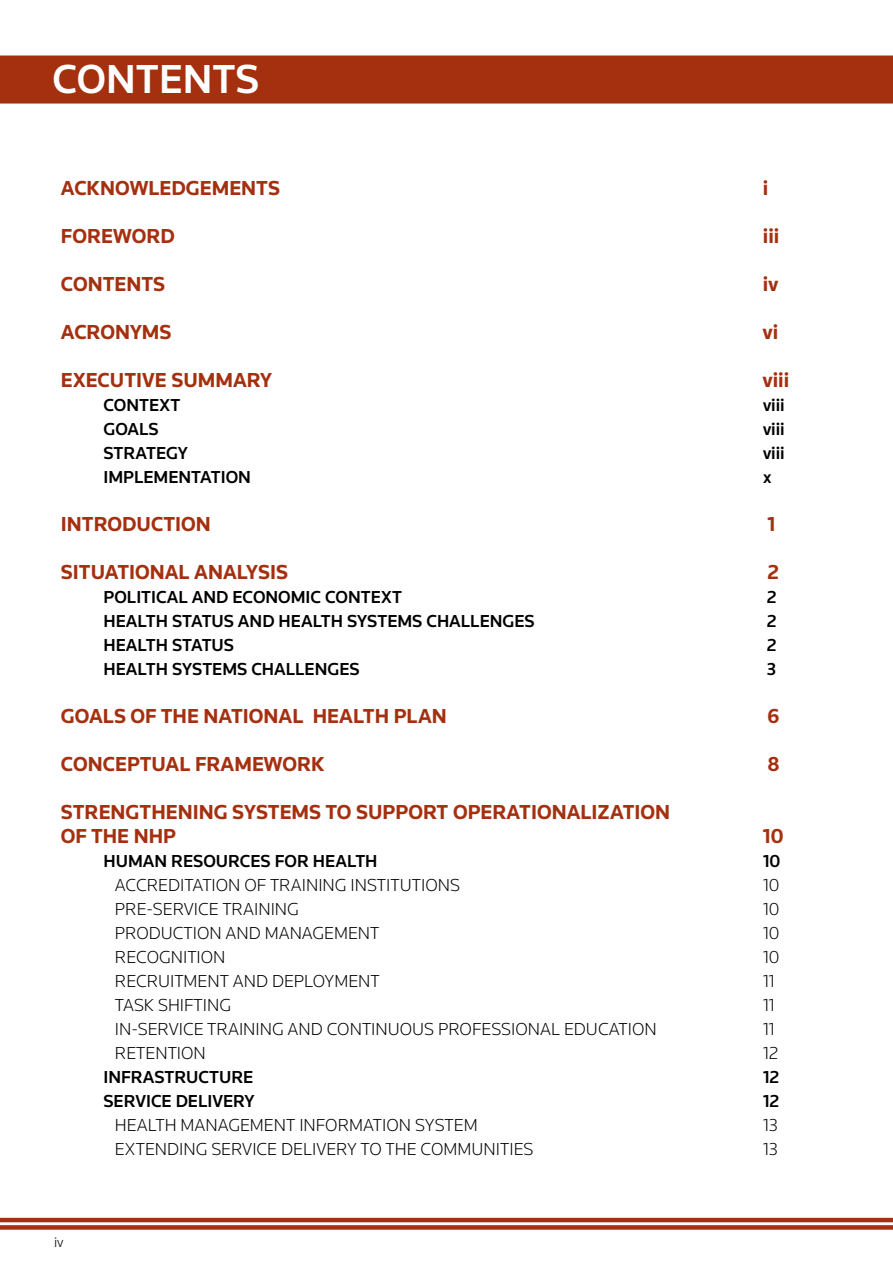
<style>
.page{position:relative;width:893px;height:1263px;background:#fff}
.page>*{position:absolute;margin:0;border:0;box-sizing:border-box;transform-origin:0 0}
.t1{font:500 42px "Knowledge";color:#fff}
.t2{font:700 21px/24px "Knowledge";color:#a53010}
.t3{font:300 18px "Knowledge";color:#000}
.t4{font:500 18px "Knowledge";color:#000}
.t5{font:300 15px "Knowledge";color:#000}
</style>
<div class="page">
<hr style="left:0;top:1218px;width:893px;height:4px;background:#a53010">
<div style="left:0;top:1225px;width:893px;height:5px;background:#a53010"></div>
<div style="left:1px;top:56px;width:891px;height:47px;background:#a53010"></div>
<div style="left:0;top:56px;width:893px;height:48px;border:2px solid #a53010"></div>
<h1 class="t1" style="left:53px;top:53px;width:208px">CONTENTS</h1>
<p class="t2" style="left:61px;top:176px;width:221px">ACKNOWLEDGEMENTS</p>
<p class="t2" style="left:763px;top:176px;width:7px">i</p>
<p class="t2" style="left:61px;top:224px;width:115px">FOREWORD</p>
<p class="t2" style="left:763px;top:224px;width:18px">iii</p>
<p class="t2" style="left:61px;top:272px;width:106px">CONTENTS</p>
<p class="t2" style="left:763px;top:272px;width:17px">iv</p>
<p class="t2" style="left:61px;top:320px;width:112px">ACRONYMS</p>
<p class="t2" style="left:763px;top:320px;width:17px">vi</p>
<p class="t2" style="left:61px;top:368px;width:213px">EXECUTIVE SUMMARY</p>
<p class="t2" style="left:763px;top:368px;width:28px">viii</p>
<p class="t4" style="left:103px;top:394px;width:78px">CONTEXT</p>
<p class="t4" style="left:763px;top:394px;width:23px">viii</p>
<p class="t4" style="left:103px;top:418px;width:57px">GOALS</p>
<p class="t4" style="left:763px;top:418px;width:23px">viii</p>
<p class="t4" style="left:103px;top:442px;width:86px">STRATEGY</p>
<p class="t4" style="left:763px;top:442px;width:23px">viii</p>
<p class="t4" style="left:103px;top:466px;width:149px">IMPLEMENTATION</p>
<p class="t4" style="left:763px;top:466px;width:10px">x</p>
<p class="t2" style="left:61px;top:512px;width:151px">INTRODUCTION</p>
<p class="t2" style="left:767px;top:512px;width:9px">1</p>
<p class="t2" style="left:61px;top:560px;width:229px">SITUATIONAL ANALYSIS</p>
<p class="t2" style="left:767px;top:560px;width:13px">2</p>
<p class="t4" style="left:103px;top:586px;width:300px">POLITICAL AND ECONOMIC CONTEXT</p>
<p class="t4" style="left:767px;top:586px;width:11px">2</p>
<p class="t4" style="left:103px;top:610px;width:433px">HEALTH STATUS AND HEALTH SYSTEMS CHALLENGES</p>
<p class="t4" style="left:767px;top:610px;width:11px">2</p>
<p class="t4" style="left:103px;top:634px;width:132px">HEALTH STATUS</p>
<p class="t4" style="left:767px;top:634px;width:11px">2</p>
<p class="t4" style="left:103px;top:658px;width:258px">HEALTH SYSTEMS CHALLENGES</p>
<p class="t4" style="left:767px;top:658px;width:11px">3</p>
<p class="t2" style="left:61px;top:704px;width:387px">GOALS OF THE NATIONAL HEALTH PLAN</p>
<p class="t2" style="left:768px;top:704px;width:13px">6</p>
<p class="t2" style="left:61px;top:752px;width:265px">CONCEPTUAL FRAMEWORK</p>
<p class="t2" style="left:767px;top:752px;width:14px">8</p>
<p class="t2" style="left:61px;top:800px;width:611px">STRENGTHENING SYSTEMS TO SUPPORT OPERATIONALIZATION<br>OF THE NHP</p>
<p class="t2" style="left:763px;top:824px;width:22px">10</p>
<p class="t5" style="left:54px;top:1233px;width:11px">iv</p>
<p class="t4" style="left:103px;top:850px;width:276px">HUMAN RESOURCES FOR HEALTH</p>
<p class="t4" style="left:763px;top:850px;width:19px">10</p>
<p class="t3" style="left:115px;top:874px;width:347px">ACCREDITATION OF TRAINING INSTITUTIONS</p>
<p class="t3" style="left:763px;top:874px;width:18px">10</p>
<p class="t3" style="left:115px;top:898px;width:185px">PRE-SERVICE TRAINING</p>
<p class="t3" style="left:763px;top:898px;width:18px">10</p>
<p class="t3" style="left:115px;top:922px;width:266px">PRODUCTION AND MANAGEMENT</p>
<p class="t3" style="left:763px;top:922px;width:18px">10</p>
<p class="t3" style="left:115px;top:946px;width:112px">RECOGNITION</p>
<p class="t3" style="left:763px;top:946px;width:18px">10</p>
<p class="t3" style="left:115px;top:970px;width:266px">RECRUITMENT AND DEPLOYMENT</p>
<p class="t3" style="left:763px;top:970px;width:13px">11</p>
<p class="t3" style="left:115px;top:994px;width:118px">TASK SHIFTING</p>
<p class="t3" style="left:763px;top:994px;width:13px">11</p>
<p class="t3" style="left:115px;top:1018px;width:543px">IN-SERVICE TRAINING AND CONTINUOUS PROFESSIONAL EDUCATION</p>
<p class="t3" style="left:763px;top:1018px;width:13px">11</p>
<p class="t3" style="left:115px;top:1042px;width:92px">RETENTION</p>
<p class="t3" style="left:763px;top:1042px;width:17px">12</p>
<p class="t4" style="left:103px;top:1066px;width:151px">INFRASTRUCTURE</p>
<p class="t4" style="left:763px;top:1066px;width:18px">12</p>
<p class="t4" style="left:103px;top:1090px;width:153px">SERVICE DELIVERY</p>
<p class="t4" style="left:763px;top:1090px;width:18px">12</p>
<p class="t3" style="left:115px;top:1114px;width:364px">HEALTH MANAGEMENT INFORMATION SYSTEM</p>
<p class="t3" style="left:763px;top:1114px;width:16px">13</p>
<p class="t3" style="left:115px;top:1138px;width:420px">EXTENDING SERVICE DELIVERY TO THE COMMUNITIES</p>
<p class="t3" style="left:763px;top:1138px;width:16px">13</p>
</div>
